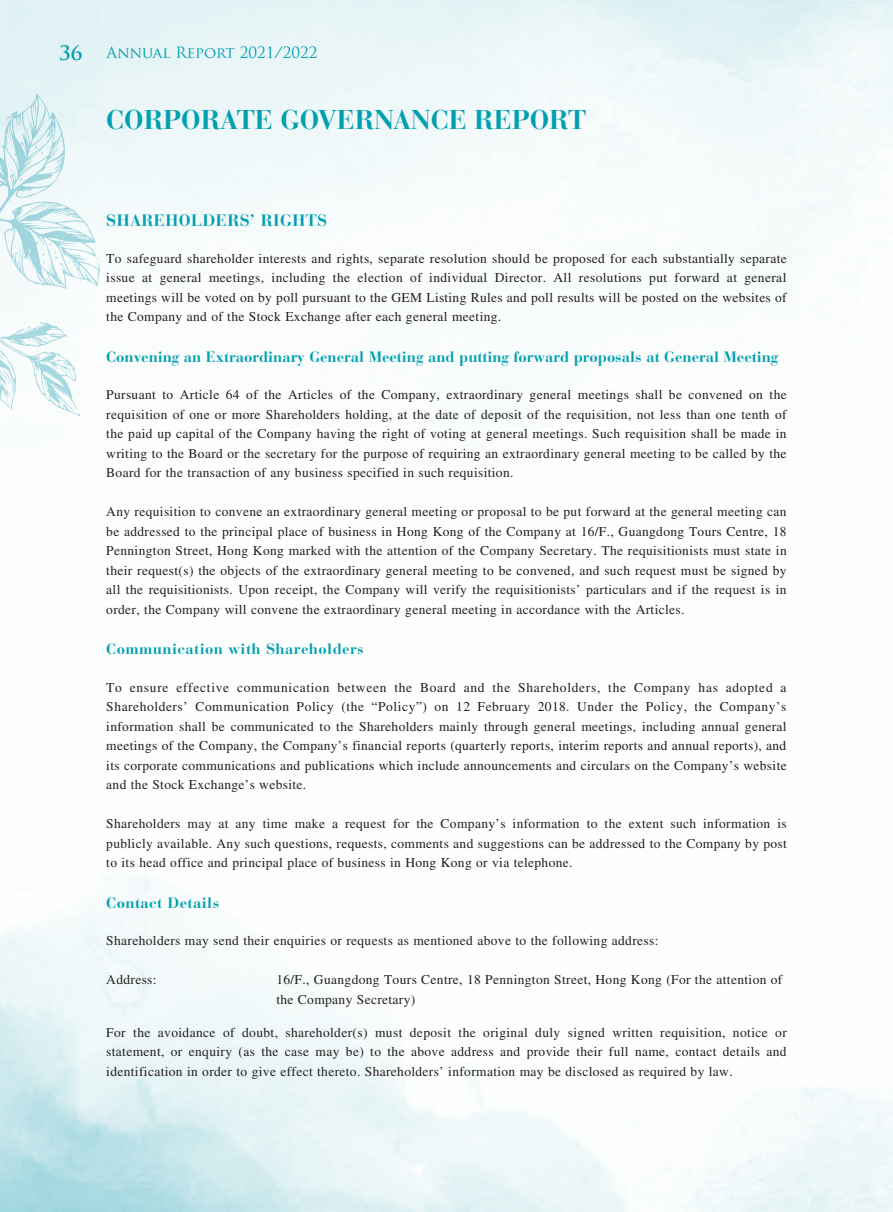
<style>
.page{position:relative;width:893px;height:1212px;background:#fff}
.page>*{position:absolute;margin:0;border:0;box-sizing:border-box;transform-origin:0 0}
.t1{font:700 27px "Bauer Bodoni Std";color:#00a0b0}
.t2{font:700 19.5px "Trajan Pro";color:#00a0b0}
.t3{font:700 16.5px "Bauer Bodoni Std";letter-spacing:.03em;color:#00a0b0}
.t4{font:15.15px "Trajan Pro";color:#00a0b0}
.t5{font:700 15px "Bauer Bodoni Std";color:#00a0b0}
.t6{font:700 15px "Bauer Bodoni Std";letter-spacing:.03em;color:#00a0b0}
.t7{font:13.5px/19.5px "Times LT Std";letter-spacing:.025em;color:#231f20;text-align:justify}
</style>
<div class="page">
<svg style="left:0;top:322px;width:80px;height:95px"></svg>
<svg style="left:0;top:94px;width:100px;height:195px"></svg>
<h2 class="t2" style="left:59px;top:40px;width:25px">36</h2>
<p class="t4" style="left:106px;top:43px;width:213px">Annual Report 2021/2022</p>
<h1 class="t1" style="left:106px;top:103px;width:481px">CORPORATE GOVERNANCE REPORT</h1>
<p class="t3" style="left:106px;top:211px;width:223px">SHAREHOLDERS’ RIGHTS</p>
<p class="t7" style="left:106px;top:248px;width:682px">To safeguard shareholder interests and rights, separate resolution should be proposed for each substantially separate issue at general meetings, including the election of individual Director. All resolutions put forward at general meetings will be voted on by poll pursuant to the GEM Listing Rules and poll results will be posted on the websites of the Company and of the Stock Exchange after each general meeting.</p>
<p class="t5" style="left:106px;top:347px;width:674px">Convening an Extraordinary General Meeting and putting forward proposals at General Meeting</p>
<p class="t7" style="left:106px;top:385px;width:682px">Pursuant to Article 64 of the Articles of the Company, extraordinary general meetings shall be convened on the requisition of one or more Shareholders holding, at the date of deposit of the requisition, not less than one tenth of the paid up capital of the Company having the right of voting at general meetings. Such requisition shall be made in writing to the Board or the secretary for the purpose of requiring an extraordinary general meeting to be called by the Board for the transaction of any business specified in such requisition.</p>
<p class="t7" style="left:106px;top:502px;width:682px">Any requisition to convene an extraordinary general meeting or proposal to be put forward at the general meeting can be addressed to the principal place of business in Hong Kong of the Company at 16/F., Guangdong Tours Centre, 18<br>Pennington Street, Hong Kong marked with the attention of the Company Secretary. The requisitionists must state in their request(s) the objects of the extraordinary general meeting to be convened, and such request must be signed by all the requisitionists. Upon receipt, the Company will verify the requisitionists’ particulars and if the request is in order, the Company will convene the extraordinary general meeting in accordance with the Articles.</p>
<p class="t6" style="left:106px;top:640px;width:259px">Communication with Shareholders</p>
<p class="t7" style="left:106px;top:677px;width:682px">To ensure effective communication between the Board and the Shareholders, the Company has adopted a Shareholders’ Communication Policy (the “Policy”) on 12 February 2018. Under the Policy, the Company’s information shall be communicated to the Shareholders mainly through general meetings, including annual general meetings of the Company, the Company’s financial reports (quarterly reports, interim reports and annual reports), and its corporate communications and publications which include announcements and circulars on the Company’s website and the Stock Exchange’s website.</p>
<p class="t7" style="left:106px;top:814px;width:682px">Shareholders may at any time make a request for the Company’s information to the extent such information is publicly available. Any such questions, requests, comments and suggestions can be addressed to the Company by post to its head office and principal place of business in Hong Kong or via telephone.</p>
<p class="t6" style="left:106px;top:893px;width:115px">Contact Details</p>
<p class="t7" style="left:106px;top:931px;width:554px">Shareholders may send their enquiries or requests as mentioned above to the following address:</p>
<p class="t7" style="left:106px;top:970px;width:52px">Address:</p>
<p class="t7" style="left:276px;top:970px;width:508px">16/F., Guangdong Tours Centre, 18 Pennington Street, Hong Kong (For the attention of the Company Secretary)</p>
<p class="t7" style="left:106px;top:1022px;width:682px">For the avoidance of doubt, shareholder(s) must deposit the original duly signed written requisition, notice or statement, or enquiry (as the case may be) to the above address and provide their full name, contact details and identification in order to give effect thereto. Shareholders’ information may be disclosed as required by law.</p>
</div>
